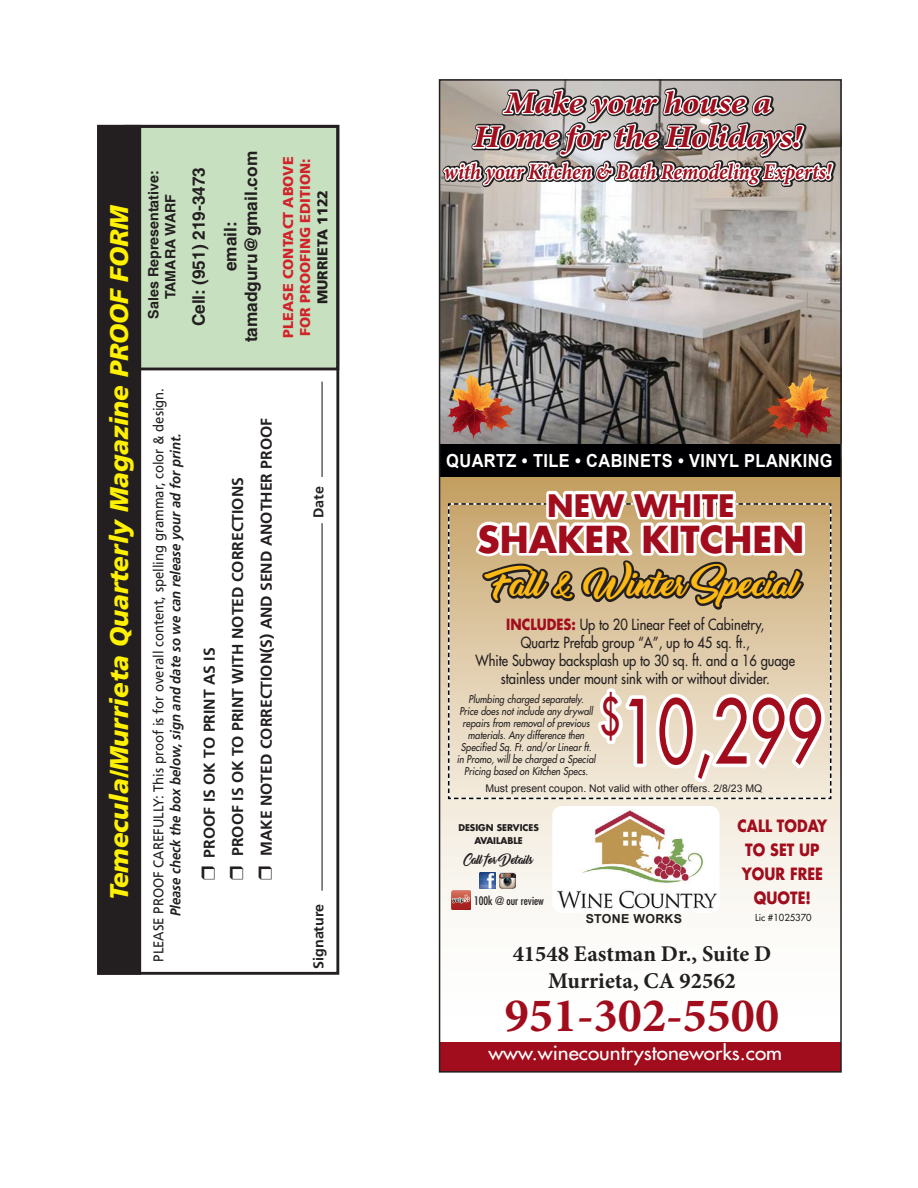
<style>
.page{position:relative;width:918px;height:1188px;background:#fff}
.page>*{position:absolute;margin:0;border:0;box-sizing:border-box;transform-origin:0 0}
.t1{font:85.95px "Futura";color:#a10d1c;scale:.74 1}
.t2{font:700 48.3px "Minion Pro";color:#a10d1c}
.t3{font:700 36.15px "Futura";color:#a10d1c}
.t4{font:italic 700 31.5px/34.5px "Minion Pro";letter-spacing:-.005em;color:#a10d1c;text-align:center;scale:1.1 1}
.t5{font:700 30.15px "Futura";color:#a10d1c}
.t6{font:28.05px "Thinking Of Betty";letter-spacing:-.05em;color:#fcb814}
.t7{font:italic 900 25.65px "Frutiger";color:#fff101}
.t8{font:700 22.5px/27px "Minion Pro";color:#231f20;text-align:center}
.t9{font:italic 700 22.5px "Minion Pro";letter-spacing:-.005em;color:#a10d1c;scale:.9 1}
.t10{font:19.5px "Futura";color:#fff;scale:1.06 1}
.t11{font:700 18px "Arial";letter-spacing:.025em;color:#fff;scale:.91 1}
.t12{font:700 17.25px "Helvetica";color:#231f20}
.t13{font:700 16.5px/24px "Futura";color:#a10d1c;text-align:center;scale:.86 1}
.t14{font:700 15.6px "Frutiger";color:#231f20}
.t15{font:15px/18px "Futura";color:#231f20;text-align:center;scale:.86 1}
.t16{font:14.25px "Frutiger";color:#231f20;scale:.92 1}
.t17{font:italic 700 14.25px "Frutiger";color:#231f20;scale:.92 1}
.t18{font:900 14.25px/17.1px "Frutiger";color:#d1232a}
.t19{font:700 14.25px "Helvetica";color:#231f20}
.t20{font:700 14.25px "Frutiger";color:#231f20}
.t21{font:900 14.25px "Frutiger";color:#231f20}
.t22{font:700 12.3px "Arial";letter-spacing:.025em;color:#231f20}
.t23{font:condensed 11.4px "Futura";color:#231f20}
.t24{font:italic 10.5px/12px "Futura";color:#231f20;text-align:center;scale:.88 1}
.t25{font:10.5px "Arial";color:#231f20}
.t26{font:10.35px "Thinking Of Betty";letter-spacing:-.05em;color:#231f20;scale:.86 1}
.t27{font:9.45px "Futura";color:#231f20}
.t28{font:700 9.15px/13px "Futura";color:#231f20;text-align:center}
.s1{font-weight:700;color:#a10d1c}
</style>
<div class="page">
<div style="left:125px;top:126px;width:213px;height:243px;background:#c7e0bf"></div>
<div style="left:97px;top:125px;width:242px;height:850px;border:3px solid #231f20"></div>
<div style="left:99px;top:126px;width:41px;height:847px;background:#231f20"></div>
<div style="left:97px;top:125px;width:44px;height:850px;border:3px solid #231f20"></div>
<hr style="left:322px;top:523px;width:1px;height:368px;background:#231f20">
<hr style="left:322px;top:382px;width:1px;height:95px;background:#231f20">
<div style="left:440px;top:458px;width:401px;height:596px;background:linear-gradient(to bottom,#c8a66c,#fff)"></div>
<img style="left:552px;top:806px;width:168px;height:107px">
<div style="left:440px;top:1042px;width:401px;height:30px;background:#a10d1c"></div>
<img style="left:480px;top:872px;width:16px;height:16px">
<img style="left:500px;top:872px;width:15px;height:16px">
<img style="left:452px;top:890px;width:19px;height:20px">
<svg style="left:448px;top:477px;width:383px;height:322px"></svg>
<div style="left:440px;top:443px;width:401px;height:34px;background:#000002"></div>
<img style="left:442px;top:82px;width:397px;height:361px">
<img style="left:447px;top:371px;width:69px;height:68px">
<svg style="left:765px;top:371px;width:68px;height:68px;background:#965232"></svg>
<svg style="left:442px;top:84px;width:397px;height:116px"></svg>
<div style="left:439px;top:79px;width:403px;height:994px;border:2px solid #231f20"></div>
<p class="t7" style="left:104px;top:900px;width:697px;rotate:-90deg">Temecula/Murrieta Quarterly Magazine PROOF FORM</p>
<p class="t19" style="left:145px;top:319px;width:150px;rotate:-90deg">Sales Representative:</p>
<p class="t19" style="left:162px;top:299px;width:107px;rotate:-90deg">TAMARA WARF</p>
<p class="t12" style="left:188px;top:326px;width:161px;rotate:-90deg">Cell: (951) 219-3473</p>
<p class="t12" style="left:241px;top:342px;width:193px;rotate:-90deg">tamadguru@gmail.com</p>
<p class="t12" style="left:220px;top:271px;width:51px;rotate:-90deg">email:</p>
<p class="t18" style="left:279px;top:338px;width:183px;rotate:-90deg">PLEASE CONTACT ABOVE<br>FOR PROOFING EDITION:</p>
<p class="t21" style="left:314px;top:304px;width:116px;rotate:-90deg">MURRIETA 1122</p>
<p class="t16" style="left:150px;top:962px;width:625px;rotate:-90deg">PLEASE PROOF CAREFULLY: This proof is for overall content, spelling grammar, color &amp; design.</p>
<p class="t17" style="left:167px;top:916px;width:526px;rotate:-90deg">Please check the box below, sign and date so we can release your ad for print.</p>
<p class="t14" style="left:200px;top:880px;width:234px;rotate:-90deg">❒ PROOF IS OK TO PRINT AS IS</p>
<p class="t14" style="left:229px;top:880px;width:405px;rotate:-90deg">❒ PROOF IS OK TO PRINT WITH NOTED CORRECTIONS</p>
<p class="t14" style="left:257px;top:880px;width:464px;rotate:-90deg">❒ MAKE NOTED CORRECTION(S) AND SEND ANOTHER PROOF</p>
<p class="t20" style="left:310px;top:518px;width:33px;rotate:-90deg">Date</p>
<p class="t20" style="left:310px;top:969px;width:66px;rotate:-90deg">Signature</p>
<p class="t4" style="left:474px;top:85px;width:300px">Make your house a<br>Home for the Holidays!</p>
<p class="t9" style="left:444px;top:156px;width:432px">with your Kitchen &amp; Bath Remodeling Experts!</p>
<p class="t11" style="left:446px;top:449px;width:426px">QUARTZ • TILE • CABINETS • VINYL PLANKING</p>
<p class="t5" style="left:547px;top:484px;width:189px">NEW WHITE</p>
<p class="t3" style="left:478px;top:514px;width:328px">SHAKER KITCHEN</p>
<p class="t6" style="left:493px;top:570px;width:308px">Fall &amp; Winter Special</p>
<p class="t15" style="left:476px;top:616px;width:373px"><span class="s1">INCLUDES:</span> Up to 20 Linear Feet of Cabinetry,<br>Quartz Prefab group “A”, up to 45 sq. ft.,<br>White Subway backsplash up to 30 sq. ft. and a 16 guage stainless under mount sink with or without divider.</p>
<p class="t1" style="left:600px;top:676px;width:303px"><sup>$</sup>10,299</p>
<p class="t24" style="left:457px;top:693px;width:159px">Plumbing charged separately.<br>Price does not include any drywall repairs from removal of previous materials. Any difference then Specified Sq. Ft. and/or Linear ft. in Promo, will be charged a Special Pricing based on Kitchen Specs.</p>
<p class="t25" style="left:485px;top:782px;width:279px">Must present coupon. Not valid with other offers. 2/8/23 MQ</p>
<p class="t28" style="left:458px;top:821px;width:82px">DESIGN SERVICES<br>AVAILABLE</p>
<p class="t26" style="left:464px;top:854px;width:82px">Call for Details</p>
<p class="t23" style="left:474px;top:893px;width:71px">100k @ our review</p>
<p class="t13" style="left:738px;top:813px;width:106px">CALL TODAY<br>TO SET UP<br>YOUR FREE<br>QUOTE!</p>
<p class="t22" style="left:586px;top:911px;width:98px">STONE WORKS</p>
<p class="t27" style="left:755px;top:911px;width:58px">Lic #1025370</p>
<p class="t8" style="left:513px;top:940px;width:260px">41548 Eastman Dr., Suite D<br>Murrieta, CA 92562</p>
<p class="t2" style="left:505px;top:982px;width:276px">951-302-5500</p>
<p class="t10" style="left:488px;top:1041px;width:279px">www.winecountrystoneworks.com</p>
</div>
